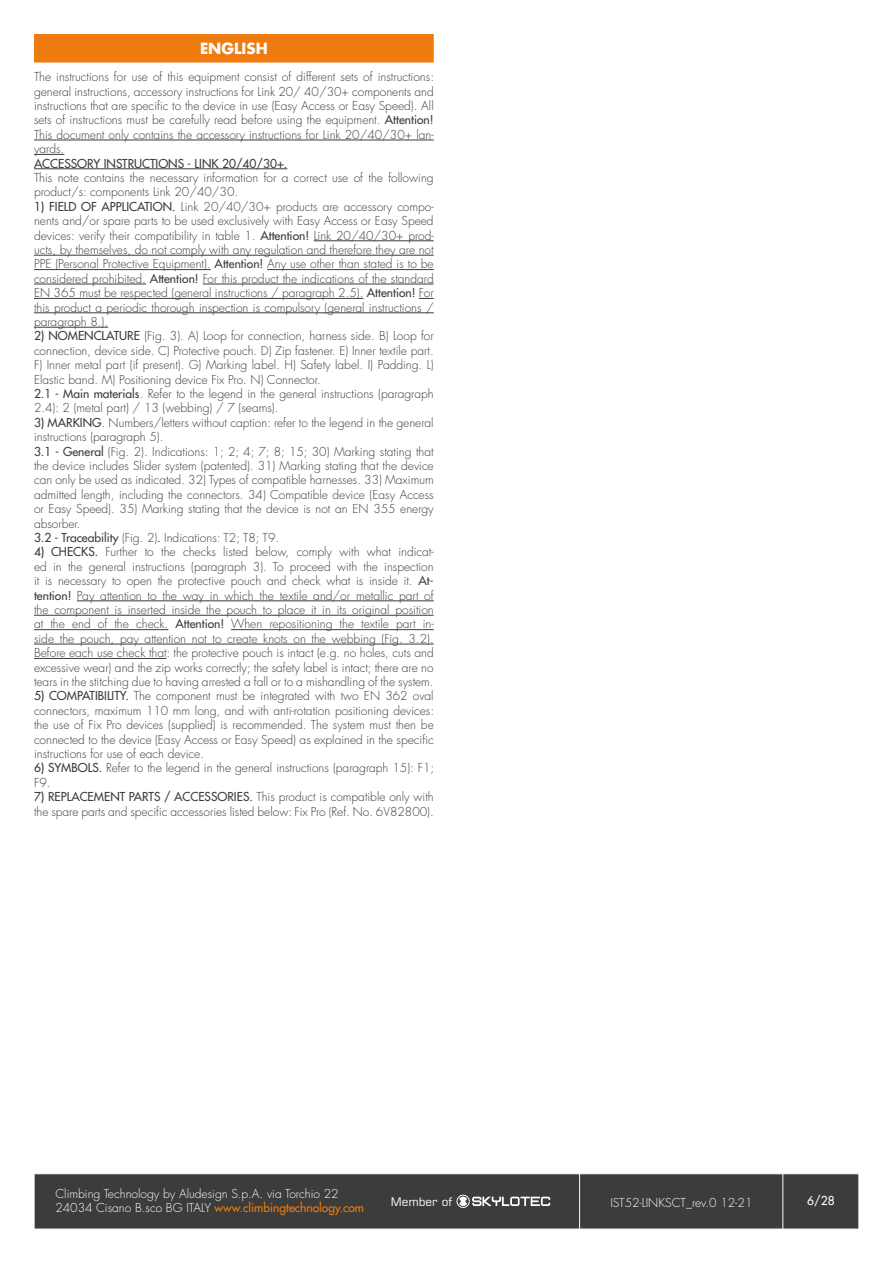
<style>
.page{position:relative;width:893px;height:1263px;background:#fff}
.page>*{position:absolute;margin:0;border:0;box-sizing:border-box;transform-origin:0 0}
.t1{font:700 15px "Futura LTW1 G";color:#fff}
.t2{font:300 12px/14.4px "Futura LTW1 G";color:#3c3c3b}
.t3{font:300 12px/14.4px "Futura LTW1 G";color:#fff}
.t4{font:500 12px "Futura LTW1 G";color:#3c3c3b}
.t5{font:500 12px "Futura LTW1 G";color:#fff}
.t6{font:11.7px "Square 721 BT";color:#fff}
.s1{font-weight:500}
.s2{font-weight:500;color:#ef7b10}
</style>
<div class="page">
<div style="left:35px;top:1174px;width:824px;height:55px;background:#3c3c3b"></div>
<hr style="left:579px;top:1174px;width:1px;height:55px;background:#fff">
<hr style="left:782px;top:1174px;width:1px;height:55px;background:#fff">
<svg style="left:456px;top:1194px;width:94px;height:15px"></svg>
<div style="left:34px;top:34px;width:400px;height:29px;background:#ef7b10"></div>
<hr style="left:34px;top:140px;width:400px;height:1px;background:#3c3c3b">
<hr style="left:34px;top:154px;width:30px;height:1px;background:#3c3c3b">
<hr style="left:34px;top:169px;width:253px;height:1px;background:#3c3c3b">
<hr style="left:314px;top:241px;width:120px;height:1px;background:#3c3c3b">
<hr style="left:34px;top:255px;width:400px;height:1px;background:#3c3c3b">
<hr style="left:34px;top:269px;width:177px;height:1px;background:#3c3c3b">
<hr style="left:267px;top:269px;width:167px;height:1px;background:#3c3c3b">
<hr style="left:34px;top:284px;width:112px;height:1px;background:#3c3c3b">
<hr style="left:203px;top:284px;width:231px;height:1px;background:#3c3c3b">
<hr style="left:34px;top:298px;width:329px;height:1px;background:#3c3c3b">
<svg style="left:419px;top:298px;width:15px;height:1px"></svg>
<hr style="left:34px;top:313px;width:400px;height:1px;background:#3c3c3b">
<hr style="left:34px;top:327px;width:74px;height:1px;background:#3c3c3b">
<hr style="left:77px;top:601px;width:357px;height:1px;background:#3c3c3b">
<hr style="left:34px;top:615px;width:400px;height:1px;background:#3c3c3b">
<hr style="left:34px;top:629px;width:134px;height:1px;background:#3c3c3b">
<hr style="left:231px;top:629px;width:203px;height:1px;background:#3c3c3b">
<hr style="left:34px;top:644px;width:400px;height:1px;background:#3c3c3b">
<hr style="left:34px;top:658px;width:133px;height:1px;background:#3c3c3b">
<p class="t1" style="left:200px;top:35px;width:69px">ENGLISH</p>
<p class="t2" style="left:34px;top:69px;width:402px;text-align:justify">The instructions for use of this equipment consist of different sets of instructions: general instructions, accessory instructions for Link 20/ 40/30+ components and instructions that are specific to the device in use (Easy Access or Easy Speed). All sets of instructions must be carefully read before using the equipment. <span class="s1">Attention!<br></span>This document only contains the accessory instructions for Link 20/40/30+ lan&shy;yards.</p>
<p class="t4" style="left:34px;top:153px;width:255px">ACCESSORY INSTRUCTIONS - LINK 20/40/30+.</p>
<p class="t2" style="left:34px;top:170px;width:401px">This note contains the necessary information for a correct use of the following product/s: components Link 20/40/30.</p>
<p class="t2" style="left:34px;top:198px;width:401px;text-align:justify"><span class="s1">1) FIELD OF APPLICATION.</span> Link 20/40/30+ products are accessory compo&shy;nents and/or spare parts to be used exclusively with Easy Access or Easy Speed devices: verify their compatibility in table 1. <span class="s1">Attention!</span> Link 20/40/30+ prod&shy;ucts, by themselves, do not comply with any regulation and therefore they are not PPE (Personal Protective Equipment). <span class="s1">Attention!</span> Any use other than stated is to be considered prohibited. <span class="s1">Attention!</span> For this product the indications of the standard EN 365 must be respected (general instructions / paragraph 2.5). <span class="s1">Attention!</span> For this product a periodic thorough inspection is compulsory (general instructions / paragraph 8.).</p>
<p class="t2" style="left:34px;top:328px;width:401px"><span class="s1">2) NOMENCLATURE</span> (Fig. 3). A) Loop for connection, harness side. B) Loop for connection, device side. C) Protective pouch. D) Zip fastener. E) Inner textile part.<br>F) Inner metal part (if present). G) Marking label. H) Safety label. I) Padding. L)<br>Elastic band. M) Positioning device Fix Pro. N) Connector.<br><span class="s1">2.1 - Main materials</span>. Refer to the legend in the general instructions (paragraph 2.4): 2 (metal part) / 13 (webbing) / 7 (seams).</p>
<p class="t2" style="left:34px;top:414px;width:401px"><span class="s1">3) MARKING</span>. Numbers/letters without caption: refer to the legend in the general instructions (paragraph 5).<br><span class="s1">3.1 - General</span> (Fig. 2). Indications: 1; 2; 4; 7; 8; 15; 30) Marking stating that the device includes Slider system (patented). 31) Marking stating that the device can only be used as indicated. 32) Types of compatible harnesses. 33) Maximum admitted length, including the connectors. 34) Compatible device (Easy Access or Easy Speed). 35) Marking stating that the device is not an EN 355 energy absorber.<br><span class="s1">3.2 - Traceability</span> (Fig. 2)<span class="s1">.</span> Indications: T2; T8; T9.</p>
<p class="t2" style="left:34px;top:544px;width:401px;text-align:justify"><span class="s1">4) CHECKS.</span> Further to the checks listed below, comply with what indicat&shy;ed in the general instructions (paragraph 3). To proceed with the inspection it is necessary to open the protective pouch and check what is inside it. <span class="s1">At&shy;tention!</span> Pay attention to the way in which the textile and/or metallic part of the component is inserted inside the pouch to place it in its original position at the end of the check. <span class="s1">Attention!</span> When repositioning the textile part in&shy;side the pouch, pay attention not to create knots on the webbing (Fig. 3.2).<br>Before each use check that: the protective pouch is intact (e.g. no holes, cuts and excessive wear) and the zip works correctly; the safety label is intact; there are no tears in the stitching due to having arrested a fall or to a mishandling of the system.</p>
<p class="t2" style="left:34px;top:688px;width:402px;text-align:justify"><span class="s1">5) COMPATIBILITY.</span> The component must be integrated with two EN 362 oval connectors, maximum 110 mm long, and with anti-rotation positioning devices: the use of Fix Pro devices (supplied) is recommended. The system must then be connected to the device (Easy Access or Easy Speed) as explained in the specific instructions for use of each device.</p>
<p class="t2" style="left:34px;top:760px;width:402px"><span class="s1">6) SYMBOLS.</span> Refer to the legend in the general instructions (paragraph 15): F1;<br>F9.</p>
<p class="t2" style="left:34px;top:789px;width:401px"><span class="s1">7) REPLACEMENT PARTS / ACCESSORIES.</span> This product is compatible only with the spare parts and specific accessories listed below: Fix Pro (Ref. No. 6V82800).</p>
<p class="t3" style="left:55px;top:1185px;width:310px">Climbing Technology by Aludesign S.p.A. via Torchio 22<br>24034 Cisano B.sco BG ITALY <span class="s2">www.climbingtechnology.com</span></p>
<p class="t6" style="left:391px;top:1194px;width:63px">Member of</p>
<p class="t3" style="left:610px;top:1194px;width:144px">IST52-LINKSCT_rev.0 12-21</p>
<p class="t5" style="left:807px;top:1191px;width:29px">6/28</p>
</div>
